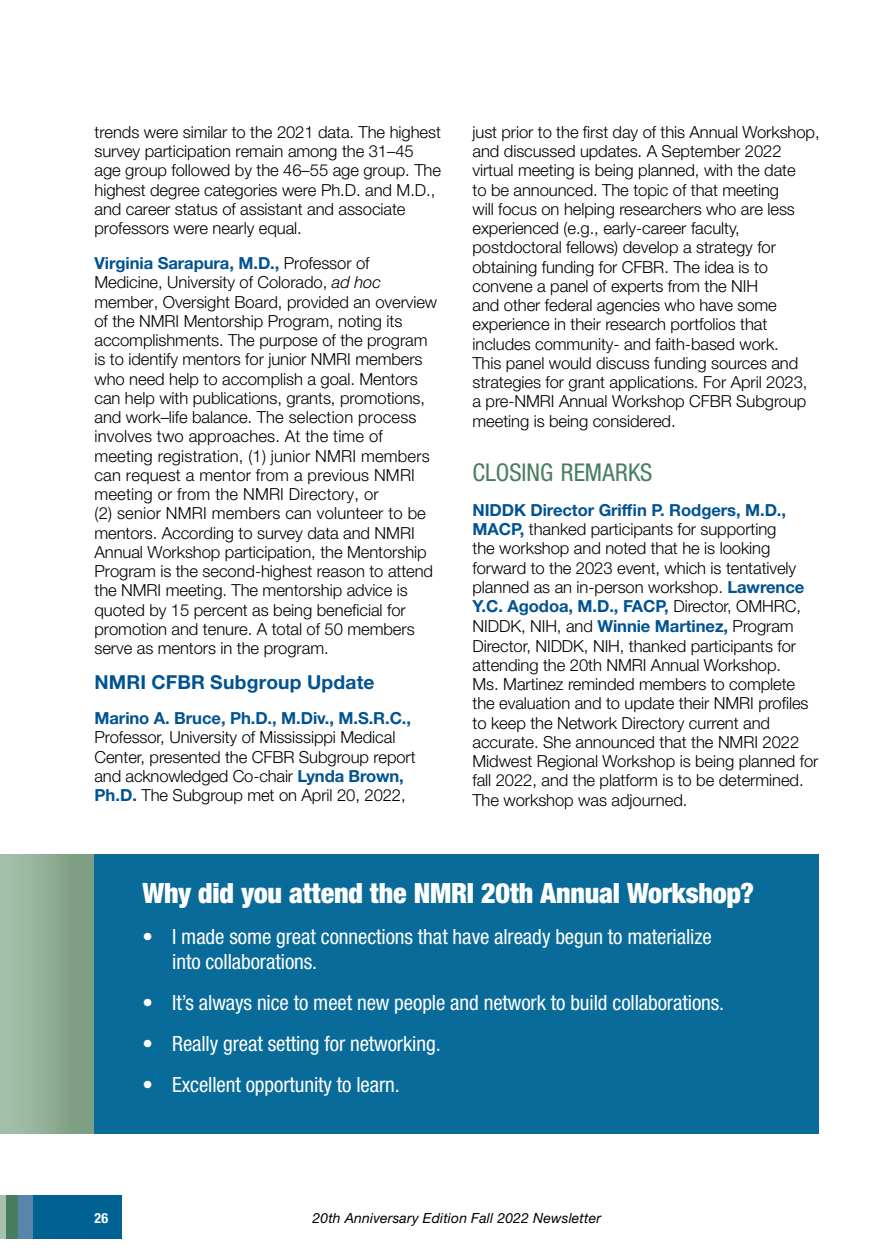
<style>
.page{position:relative;width:882px;height:1260px;background:#fff}
.page>*{position:absolute;margin:0;border:0;box-sizing:border-box;transform-origin:0 0}
.t1{font:900 condensed 28px "Helvetica Neue LT Std";letter-spacing:-.01em;color:#fff}
.t2{font:condensed 24.5px "Helvetica Neue LT Std";color:#487e5f}
.t3{font:condensed 21px/25.2px "Helvetica Neue LT Std";letter-spacing:-.005em;color:#fff}
.t4{font:700 19.25px "Helvetica Neue LT Std";letter-spacing:.01em;color:#005392}
.t5{font:300 16.62px/19.2px "Helvetica Neue LT Std";letter-spacing:-.005em;color:#000}
.t6{font:700 16.62px "Helvetica Neue LT Std";letter-spacing:-.005em;color:#005392}
.t7{font:italic 14px "Helvetica Neue LT Std";letter-spacing:.01em;color:#000}
.t8{font:700 condensed 14px "Helvetica Neue LT Std";color:#fff}
.s1{font-weight:700;color:#005392}
.s2{font-style:italic}
</style>
<div class="page">
<div style="left:33px;top:1195px;width:88px;height:44px;background:#006293"></div>
<div style="left:17px;top:1195px;width:16px;height:44px;background:#5a84ab"></div>
<div style="left:6px;top:1195px;width:11px;height:44px;background:#487e5f"></div>
<div style="left:0;top:1195px;width:6px;height:44px;background:#a5c1ab"></div>
<svg style="left:0;top:854px;width:94px;height:280px;background:#8fae94"></svg>
<div style="left:94px;top:854px;width:725px;height:280px;background:#096b99"></div>
<p class="t5" style="left:94px;top:122px;width:348px">trends were similar to the 2021 data. The highest survey participation remain among the 31–45 age group followed by the 46–55 age group. The highest degree categories were Ph.D. and M.D., and career status of assistant and associate professors were nearly equal.</p>
<p class="t5" style="left:94px;top:253px;width:344px"><span class="s1">Virginia Sarapura, M.D.,</span> Professor of Medicine, University of Colorado, <span class="s2">ad hoc </span>member, Oversight Board, provided an overview of the NMRI Mentorship Program, noting its accomplishments. The purpose of the program is to identify mentors for junior NMRI members who need help to accomplish a goal. Mentors can help with publications, grants, promotions, and work–life balance. The selection process involves two approaches. At the time of meeting registration, (1) junior NMRI members can request a mentor from a previous NMRI meeting or from the NMRI Directory, or<br>(2) senior NMRI members can volunteer to be mentors. According to survey data and NMRI Annual Workshop participation, the Mentorship Program is the second-highest reason to attend the NMRI meeting. The mentorship advice is quoted by 15 percent as being benefcial for promotion and tenure. A total of 50 members serve as mentors in the program.</p>
<p class="t4" style="left:94px;top:670px;width:282px">NMRI CFBR Subgroup Update</p>
<p class="t6" style="left:94px;top:708px;width:318px">Marino A. Bruce, Ph.D., M.Div., M.S.R.C.,</p>
<p class="t5" style="left:94px;top:727px;width:323px">Professor, University of Mississippi Medical Center, presented the CFBR Subgroup report and acknowledged Co-chair <span class="s1">Lynda Brown, Ph.D.</span> The Subgroup met on April 20, 2022,</p>
<p class="t5" style="left:473px;top:122px;width:349px">just prior to the frst day of this Annual Workshop, and discussed updates. A September 2022 virtual meeting is being planned, with the date<br>to be announced. The topic of that meeting<br>will focus on helping researchers who are less experienced (e.g., early-career faculty, postdoctoral fellows) develop a strategy for obtaining funding for CFBR. The idea is to convene a panel of experts from the NIH<br>and other federal agencies who have some experience in their research portfolios that includes community- and faith-based work.<br>This panel would discuss funding sources and strategies for grant applications. For April 2023, a pre-NMRI Annual Workshop CFBR Subgroup meeting is being considered.</p>
<h2 class="t2" style="left:472px;top:458px;width:182px">CLOSING REMARKS</h2>
<p class="t5" style="left:472px;top:500px;width:348px"><span class="s1">NIDDK Director Griffn P. Rodgers, M.D., MACP,</span> thanked participants for supporting<br>the workshop and noted that he is looking forward to the 2023 event, which is tentatively planned as an in-person workshop. <span class="s1">Lawrence Y.C. Agodoa, M.D., FACP,</span> Director, OMHRC, NIDDK, NIH, and <span class="s1">Winnie Martinez,</span> Program Director, NIDDK, NIH, thanked participants for attending the 20th NMRI Annual Workshop.<br>Ms. Martinez reminded members to complete the evaluation and to update their NMRI profles to keep the Network Directory current and accurate. She announced that the NMRI 2022<br>Midwest Regional Workshop is being planned for fall 2022, and the platform is to be determined.<br>The workshop was adjourned.</p>
<h1 class="t1" style="left:142px;top:876px;width:613px">Why did you attend the NMRI 20th Annual Workshop?</h1>
<p class="t3" style="left:172px;top:924px;width:541px;text-indent:-30px">• I made some great connections that have already begun to materialize into collaborations.</p>
<p class="t3" style="left:142px;top:990px;width:583px">• It’s always nice to meet new people and network to build collaborations.</p>
<p class="t3" style="left:142px;top:1031px;width:300px">• Really great setting for networking.</p>
<p class="t3" style="left:142px;top:1072px;width:259px">• Excellent opportunity to learn.</p>
<p class="t8" style="left:94px;top:1209px;width:15px">26</p>
<p class="t7" style="left:312px;top:1209px;width:290px">20th Anniversary Edition Fall 2022 Newsletter</p>
</div>
